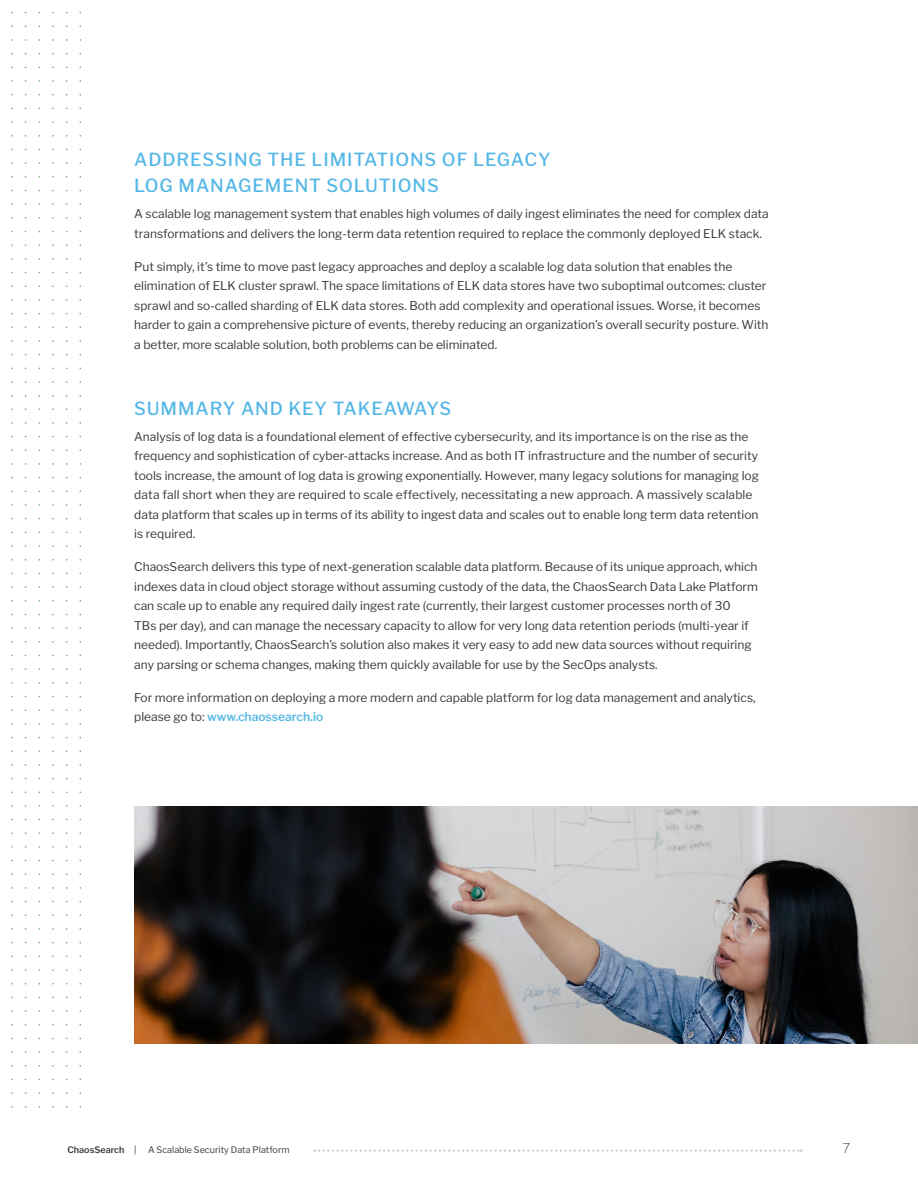
<style>
.page{position:relative;width:918px;height:1188px;background:#fff}
.page>*{position:absolute;margin:0;border:0;box-sizing:border-box;transform-origin:0 0}
.t1{font:500 18px/25.5px "Libre Franklin";letter-spacing:.05em;color:#56b7e6}
.t2{font:100 13.5px "Libre Franklin";color:#3d3935}
.t3{font:12px/19.5px "Libre Franklin";color:#3d3935}
.t4{font:9px "Libre Franklin";color:#3d3935}
.t5{font:600 9px "Libre Franklin";color:#3d3935}
.s1{font-weight:600;color:#56b7e6}
.s2{font-weight:400}
</style>
<div class="page">
<img style="left:134px;top:806px;width:784px;height:237px">
<svg style="left:314px;top:1150px;width:488px;height:2px"></svg>
<h1 class="t1" style="left:134px;top:147px;width:418px">ADDRESSING THE LIMITATIONS OF LEGACY<br>LOG MANAGEMENT SOLUTIONS</h1>
<p class="t3" style="left:134px;top:204px;width:636px">A scalable log management system that enables high volumes of daily ingest eliminates the need for complex data transformations and delivers the long-term data retention required to replace the commonly deployed ELK stack.</p>
<p class="t3" style="left:134px;top:257px;width:636px">Put simply, it’s time to move past legacy approaches and deploy a scalable log data solution that enables the elimination of ELK cluster sprawl. The space limitations of ELK data stores have two suboptimal outcomes: cluster sprawl and so-called sharding of ELK data stores. Both add complexity and operational issues. Worse, it becomes harder to gain a comprehensive picture of events, thereby reducing an organization’s overall security posture. With a better, more scalable solution, both problems can be eliminated.</p>
<h1 class="t1" style="left:134px;top:395px;width:318px">SUMMARY AND KEY TAKEAWAYS</h1>
<p class="t3" style="left:134px;top:427px;width:626px">Analysis of log data is a foundational element of effective cybersecurity, and its importance is on the rise as the frequency and sophistication of cyber-attacks increase. And as both IT infrastructure and the number of security tools increase, the amount of log data is growing exponentially. However, many legacy solutions for managing log data fall short when they are required to scale effectively, necessitating a new approach. A massively scalable data platform that scales up in terms of its ability to ingest data and scales out to enable long term data retention is required.</p>
<p class="t3" style="left:134px;top:557px;width:625px">ChaosSearch delivers this type of next-generation scalable data platform. Because of its unique approach, which indexes data in cloud object storage without assuming custody of the data, the ChaosSearch Data Lake Platform can scale up to enable any required daily ingest rate (currently, their largest customer processes north of 30<br>TBs per day), and can manage the necessary capacity to allow for very long data retention periods (multi-year if needed). Importantly, ChaosSearch’s solution also makes it very easy to add new data sources without requiring any parsing or schema changes, making them quickly available for use by the SecOps analysts.</p>
<p class="t3" style="left:134px;top:688px;width:623px">For more information on deploying a more modern and capable platform for log data management and analytics, please go to: <span class="s1">www.chaossearch.io</span></p>
<p class="t5" style="left:68px;top:1144px;width:71px">ChaosSearch <span class="s2">|</span></p>
<p class="t4" style="left:148px;top:1144px;width:143px">A Scalable Security Data Platform</p>
<p class="t2" style="left:843px;top:1140px;width:9px">7</p>
</div>
